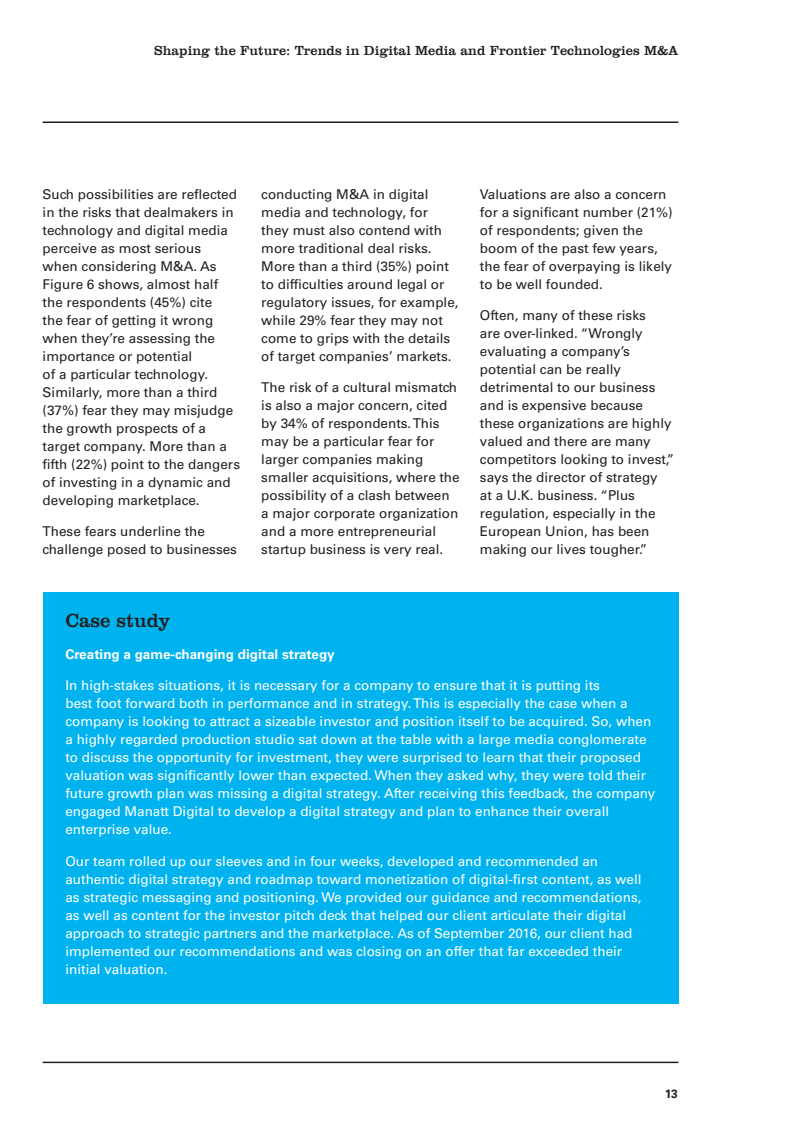
<style>
.page{position:relative;width:810px;height:1134px;background:#fff}
.page>*{position:absolute;margin:0;border:0;box-sizing:border-box;transform-origin:0 0}
.t1{font:19.5px "Clarendon BT";color:#231f20}
.t2{font:13.5px/18px "Univers LT Std";color:#231f20}
.t3{font:13.5px/18px "Univers LT Std";color:#fff}
.t4{font:13.5px "Clarendon BT";color:#231f20}
.t5{font:700 13.5px "Univers LT Std";color:#fff}
.t6{font:700 12px "Univers LT Std";color:#231f20}
</style>
<div class="page">
<hr style="left:43px;top:1062px;width:635px;height:1px;background:#231f20">
<hr style="left:43px;top:122px;width:635px;height:1px;background:#231f20">
<div style="left:43px;top:592px;width:635px;height:412px;background:#00b3ee"></div>
<p class="t4" style="left:154px;top:42px;width:526px">Shaping the Future: Trends in Digital Media and Frontier Technologies M&amp;A</p>
<p class="t2" style="left:43px;top:185px;width:199px">Such possibilities are reflected in the risks that dealmakers in technology and digital media perceive as most serious<br>when considering M&amp;A. As<br>Figure 6 shows, almost half the respondents (45%) cite<br>the fear of getting it wrong when they’re assessing the importance or potential<br>of a particular technology.<br>Similarly, more than a third (37%) fear they may misjudge the growth prospects of a target company. More than a fifth (22%) point to the dangers of investing in a dynamic and developing marketplace.</p>
<p class="t2" style="left:43px;top:522px;width:196px">These fears underline the challenge posed to businesses</p>
<p class="t2" style="left:261px;top:185px;width:199px">conducting M&amp;A in digital media and technology, for they must also contend with more traditional deal risks.<br>More than a third (35%) point to difficulties around legal or regulatory issues, for example, while 29% fear they may not come to grips with the details of target companies’ markets.</p>
<p class="t2" style="left:261px;top:378px;width:200px">The risk of a cultural mismatch is also a major concern, cited by 34% of respondents. This may be a particular fear for larger companies making smaller acquisitions, where the possibility of a clash between a major corporate organization and a more entrepreneurial startup business is very real.</p>
<p class="t2" style="left:480px;top:185px;width:194px">Valuations are also a concern for a significant number (21%) of respondents; given the boom of the past few years, the fear of overpaying is likely to be well founded.</p>
<p class="t2" style="left:480px;top:306px;width:196px">Often, many of these risks<br>are over-linked. “Wrongly evaluating a company’s potential can be really detrimental to our business and is expensive because these organizations are highly valued and there are many competitors looking to invest,” says the director of strategy<br>at a U.K. business. “Plus regulation, especially in the<br>European Union, has been making our lives tougher.”</p>
<h1 class="t1" style="left:65px;top:609px;width:106px">Case study</h1>
<p class="t5" style="left:65px;top:646px;width:271px">Creating a game-changing digital strategy</p>
<p class="t3" style="left:65px;top:677px;width:591px">In high-stakes situations, it is necessary for a company to ensure that it is putting its<br>best foot forward both in performance and in strategy. This is especially the case when a company is looking to attract a sizeable investor and position itself to be acquired. So, when a highly regarded production studio sat down at the table with a large media conglomerate to discuss the opportunity for investment, they were surprised to learn that their proposed valuation was significantly lower than expected. When they asked why, they were told their future growth plan was missing a digital strategy. After receiving this feedback, the company engaged Manatt Digital to develop a digital strategy and plan to enhance their overall enterprise value.</p>
<p class="t3" style="left:65px;top:852px;width:578px">Our team rolled up our sleeves and in four weeks, developed and recommended an authentic digital strategy and roadmap toward monetization of digital-first content, as well as strategic messaging and positioning. We provided our guidance and recommendations, as well as content for the investor pitch deck that helped our client articulate their digital approach to strategic partners and the marketplace. As of September 2016, our client had implemented our recommendations and was closing on an offer that far exceeded their initial valuation.</p>
<p class="t6" style="left:665px;top:1087px;width:15px">13</p>
</div>
